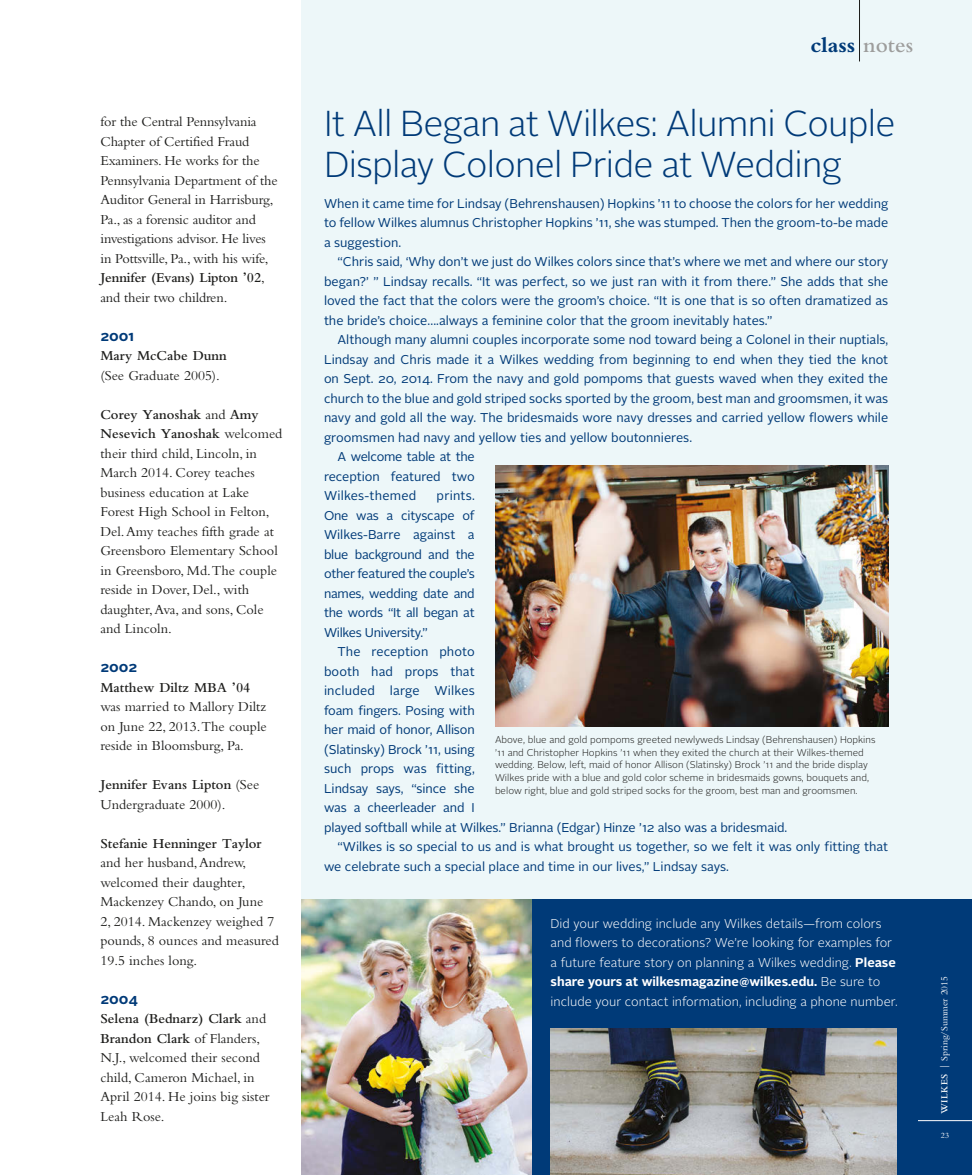
<style>
.page{position:relative;width:972px;height:1175px;background:#fff}
.page>*{position:absolute;margin:0;border:0;box-sizing:border-box;transform-origin:0 0}
.t1{font:300 36px/40.5px "Alright Sans";letter-spacing:-.02em;color:#003a78}
.t2{font:700 22.5px "Bembo";color:#003a78}
.t3{font:14.25px/19.5px "Bembo";color:#1d1d1b}
.t4{font:600 14.25px "Bembo";color:#1d1d1b}
.t5{font:700 14.25px "Alright Sans";color:#003a78}
.t6{font:12.75px/19.5px "Alright Sans";color:#003a78;text-align:justify}
.t7{font:300 12.75px/19.5px "Alright Sans";color:#fff}
.t8{font:12.75px "Alright Sans";letter-spacing:-.02em;color:#003a78}
.t9{font:300 9.75px/12.8px "Alright Sans";color:#1d1d1b}
.t10{font:9.75px "Bembo";color:#fff}
.t11{font:8.25px "Bembo";color:#fff}
.s1{font-weight:600}
.s2{font-weight:600;color:#9d9d9c}
.s3{font-weight:700}
.s4{font-family:"Alright Sans";font-weight:300}
</style>
<div class="page">
<div style="left:302px;top:0;width:670px;height:1174px;background:#edf7f9"></div>
<div style="left:302px;top:899px;width:670px;height:275px;background:#003a78"></div>
<hr style="left:859px;top:0;width:1px;height:61px;background:#1d1d1b">
<img style="left:302px;top:899px;width:229px;height:275px">
<img style="left:551px;top:1028px;width:345px;height:146px">
<img style="left:495px;top:466px;width:393px;height:260px">
<hr style="left:918px;top:1120px;width:54px;height:1px;background:#fff">
<p class="t3" style="left:100px;top:112px;width:179px">for the Central Pennsylvania<br>Chapter of Certified Fraud<br>Examiners. He works for the<br>Pennsylvania Department of the<br>Auditor General in Harrisburg,<br>Pa., as a forensic auditor and investigations advisor. He lives in Pottsville, Pa., with his wife,<br><span class="s1">Jennifer (Evans) Lipton ’02</span>, and their two children.</p>
<p class="t5" style="left:100px;top:326px;width:35px">2001</p>
<p class="t4" style="left:100px;top:348px;width:128px">Mary McCabe Dunn</p>
<p class="t3" style="left:100px;top:365px;width:121px">(See Graduate 2005).</p>
<p class="t3" style="left:100px;top:404px;width:183px"><span class="s1">Corey Yanoshak</span> and <span class="s1">Amy<br>Nesevich Yanoshak</span> welcomed their third child, Lincoln, in<br>March 2014. Corey teaches business education at Lake<br>Forest High School in Felton,<br>Del. Amy teaches fifth grade at<br>Greensboro Elementary School in Greensboro, Md. The couple reside in Dover, Del., with daughter, Ava, and sons, Cole and Lincoln.</p>
<p class="t5" style="left:100px;top:657px;width:38px">2002</p>
<p class="t4" style="left:100px;top:679px;width:152px">Matthew Diltz MBA ’04</p>
<p class="t3" style="left:100px;top:697px;width:168px;text-align:justify">was married to Mallory Diltz on June 22, 2013. The couple reside in Bloomsburg, Pa.</p>
<p class="t3" style="left:100px;top:775px;width:160px"><span class="s1">Jennifer Evans Lipton</span> (See<br>Undergraduate 2000).</p>
<p class="t4" style="left:100px;top:835px;width:163px">Stefanie Henninger Taylor</p>
<p class="t3" style="left:100px;top:852px;width:180px">and her husband, Andrew, welcomed their daughter,<br>Mackenzey Chando, on June<br>2, 2014. Mackenzey weighed 7 pounds, 8 ounces and measured<br>19.5 inches long.</p>
<p class="t5" style="left:100px;top:988px;width:39px">2004</p>
<p class="t3" style="left:100px;top:1008px;width:171px"><span class="s1">Selena (Bednarz) Clark</span> and<br><span class="s1">Brandon Clark</span> of Flanders,<br>N.J., welcomed their second child, Cameron Michael, in<br>April 2014. He joins big sister<br>Leah Rose.</p>
<h2 class="t2" style="left:811px;top:32px;width:104px">class <span class="s2">notes</span></h2>
<h1 class="t1" style="left:324px;top:104px;width:573px">It All Began at Wilkes: Alumni Couple<br>Display Colonel Pride at Wedding</h1>
<p class="t6" style="left:324px;top:194px;width:566px">When it came time for Lindsay (Behrenshausen) Hopkins ’11 to choose the colors for her wedding to fellow Wilkes alumnus Christopher Hopkins ’11, she was stumped. Then the groom-to-be made a suggestion.</p>
<p class="t6" style="left:324px;top:252px;width:566px;text-indent:14px">“Chris said, ‘Why don’t we just do Wilkes colors since that’s where we met and where our story began?’ ” Lindsay recalls. “It was perfect, so we just ran with it from there.” She adds that she loved the fact that the colors were the groom’s choice. “It is one that is so often dramatized as the bride’s choice….always a feminine color that the groom inevitably hates.”</p>
<p class="t6" style="left:338px;top:330px;width:552px">Although many alumni couples incorporate some nod toward being a Colonel in their nuptials,</p>
<p class="t6" style="left:324px;top:350px;width:566px">Lindsay and Chris made it a Wilkes wedding from beginning to end when they tied the knot</p>
<p class="t6" style="left:324px;top:369px;width:566px">on Sept. 20, 2014. From the navy and gold pompoms that guests waved when they exited the</p>
<p class="t6" style="left:324px;top:389px;width:566px">church to the blue and gold striped socks sported by the groom, best man and groomsmen, it was</p>
<p class="t6" style="left:324px;top:408px;width:566px">navy and gold all the way. The bridesmaids wore navy dresses and carried yellow flowers while</p>
<p class="t6" style="left:324px;top:428px;width:370px">groomsmen had navy and yellow ties and yellow boutonnieres.</p>
<p class="t8" style="left:338px;top:448px;width:139px">A welcome table at the</p>
<p class="t6" style="left:324px;top:467px;width:152px">reception featured two</p>
<p class="t6" style="left:324px;top:486px;width:94px">Wilkes-themed</p>
<p class="t6" style="left:324px;top:486px;width:152px;text-indent:113px">prints.<br>One was a cityscape of Wilkes-Barre against a blue background and the other featured the couple’s names, wedding date and the words “It all began at Wilkes University.”</p>
<p class="t6" style="left:338px;top:642px;width:139px">The reception photo</p>
<p class="t6" style="left:324px;top:661px;width:152px">booth had props that</p>
<p class="t6" style="left:324px;top:681px;width:152px">included large Wilkes</p>
<p class="t6" style="left:324px;top:700px;width:152px">foam fingers. Posing with</p>
<p class="t6" style="left:324px;top:720px;width:152px">her maid of honor, Allison</p>
<p class="t6" style="left:324px;top:739px;width:152px">(Slatinsky) Brock ’11, using</p>
<p class="t6" style="left:324px;top:759px;width:152px">such props was fitting,</p>
<p class="t6" style="left:324px;top:778px;width:152px">Lindsay says, “since she</p>
<p class="t6" style="left:324px;top:798px;width:152px">was a cheerleader and I</p>
<p class="t6" style="left:324px;top:817px;width:465px">played softball while at Wilkes.” Brianna (Edgar) Hinze ’12 also was a bridesmaid.</p>
<p class="t6" style="left:338px;top:837px;width:552px">“Wilkes is so special to us and is what brought us together, so we felt it was only fitting that</p>
<p class="t6" style="left:324px;top:856px;width:407px">we celebrate such a special place and time in our lives,” Lindsay says.</p>
<p class="t9" style="left:495px;top:733px;width:382px">Above, blue and gold pompoms greeted newlyweds Lindsay (Behrenshausen) Hopkins ’11 and Christopher Hopkins ’11 when they exited the church at their Wilkes-themed wedding. Below, left, maid of honor Allison (Slatinsky) Brock ’11 and the bride display Wilkes pride with a blue and gold color scheme in bridesmaids gowns, bouquets and, below right, blue and gold striped socks for the groom, best man and groomsmen.</p>
<p class="t7" style="left:551px;top:913px;width:349px">Did your wedding include any Wilkes details—from colors and flowers to decorations? We’re looking for examples for a future feature story on planning a Wilkes wedding. <span class="s3">Please share yours at wilkesmagazine@wilkes.edu.</span> Be sure to include your contact information, including a phone number.</p>
<p class="t10" style="left:939px;top:1114px;width:139px;rotate:-90deg"><span class="s1">WILKES</span> <span class="s4">|</span> Spring/Summer 2015</p>
<p class="t11" style="left:941px;top:1130px;width:10px">23</p>
</div>
